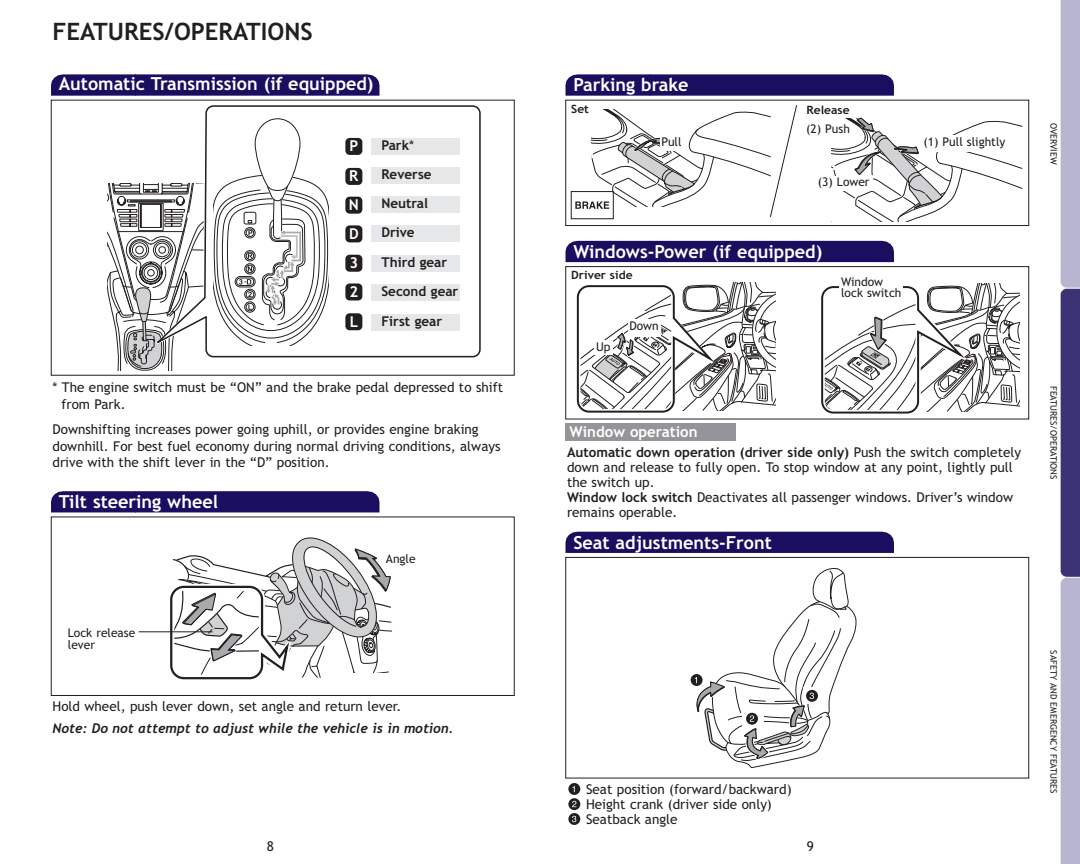
<style>
.page{position:relative;width:1080px;height:864px;background:#fff}
.page>*{position:absolute;margin:0;border:0;box-sizing:border-box;transform-origin:0 0}
.t1{font:700 24px "Trebuchet MS";color:#231f20}
.t2{font:700 18px "Trebuchet MS";color:#fff}
.t3{font:700 15px/29.2px "Trebuchet MS";color:#fff;text-align:justify}
.t4{font:13.5px/15px "Trebuchet MS";color:#231f20}
.t5{font:700 13.5px/28.8px "Trebuchet MS";color:#231f20}
.t6{font:italic 700 13.5px "Trebuchet";color:#231f20}
.t7{font:12px/12px "Trebuchet MS";color:#231f20}
.t8{font:700 11.4px "Trebuchet MS";color:#231f20;scale:1.05 1}
.t9{font:9px "Trebuchet MS";color:#231f20}
.s1{font-weight:400}
.s2{font-weight:700}
</style>
<div class="page">
<svg style="left:1060px;top:0;width:20px;height:864px;background:#9c98bb"></svg>
<svg style="left:51px;top:74px;width:328px;height:22px;background:#231766"></svg>
<svg style="left:205px;top:105px;width:276px;height:253px"></svg>
<svg style="left:107px;top:118px;width:221px;height:252px"></svg>
<div style="left:300px;top:364px;width:44px;height:10px;background:#fff"></div>
<div style="left:51px;top:119px;width:153px;height:64px;background:#fff"></div>
<div style="left:51px;top:491px;width:328px;height:21px;background:#1a0e60"></div>
<svg style="left:168px;top:537px;width:225px;height:143px"></svg>
<div style="left:51px;top:517px;width:463px;height:179px;border:1px solid #231f20"></div>
<hr style="left:139px;top:631px;width:74px;height:1px;background:#231f20">
<div style="left:371px;top:139px;width:89px;height:16px;background:#e6e7e9"></div>
<div style="left:371px;top:167px;width:89px;height:17px;background:#e6e7e9"></div>
<div style="left:371px;top:196px;width:89px;height:16px;background:#e6e7e9"></div>
<div style="left:371px;top:225px;width:89px;height:16px;background:#e6e7e9"></div>
<div style="left:371px;top:255px;width:89px;height:17px;background:#e6e7e9"></div>
<div style="left:371px;top:285px;width:89px;height:16px;background:#e6e7e9"></div>
<div style="left:371px;top:314px;width:89px;height:16px;background:#e6e7e9"></div>
<div style="left:345px;top:138px;width:17px;height:17px;background:#231f20;border-radius:4px"></div>
<div style="left:345px;top:168px;width:17px;height:17px;background:#231f20;border-radius:4px"></div>
<div style="left:345px;top:197px;width:17px;height:17px;background:#231f20;border-radius:4px"></div>
<div style="left:345px;top:225px;width:17px;height:17px;background:#231f20;border-radius:4px"></div>
<div style="left:345px;top:255px;width:17px;height:17px;background:#231f20;border-radius:4px"></div>
<div style="left:345px;top:283px;width:17px;height:17px;background:#231f20;border-radius:4px"></div>
<div style="left:345px;top:313px;width:17px;height:17px;background:#231f20;border-radius:4px"></div>
<div style="left:566px;top:532px;width:328px;height:21px;background:#1a0e60"></div>
<div style="left:566px;top:557px;width:463px;height:221px;border:1px solid #231f20"></div>
<div style="left:568px;top:783px;width:12px;height:12px;background:#231f20;border-radius:50%"></div>
<svg style="left:572px;top:786px;width:3px;height:6px"></svg>
<svg style="left:568px;top:798px;width:12px;height:12px"></svg>
<svg style="left:572px;top:801px;width:4px;height:6px"></svg>
<svg style="left:568px;top:813px;width:12px;height:12px"></svg>
<svg style="left:572px;top:816px;width:4px;height:6px"></svg>
<div style="left:691px;top:674px;width:12px;height:12px;background:#231f20;border-radius:50%"></div>
<svg style="left:695px;top:568px;width:161px;height:200px"></svg>
<div style="left:566px;top:100px;width:463px;height:126px;border:1px solid #231f20"></div>
<svg style="left:566px;top:74px;width:328px;height:22px;background:#231766"></svg>
<div style="left:571px;top:191px;width:43px;height:28px;border:1px solid #231f20"></div>
<div style="left:566px;top:241px;width:328px;height:21px;background:#1a0e60"></div>
<div style="left:566px;top:266px;width:463px;height:153px;border:1px solid #231f20"></div>
<svg style="left:576px;top:283px;width:200px;height:130px"></svg>
<svg style="left:821px;top:284px;width:199px;height:130px"></svg>
<div style="left:566px;top:424px;width:170px;height:17px;background:#939598"></div>
<div style="left:840px;top:273px;width:63px;height:31px;background:#fff"></div>
<div style="left:595px;top:340px;width:18px;height:15px;background:#fff"></div>
<div style="left:628px;top:319px;width:33px;height:18px;background:#fff"></div>
<svg style="left:831px;top:117px;width:191px;height:105px"></svg>
<div style="left:922px;top:136px;width:96px;height:16px;background:#fff"></div>
<div style="left:816px;top:176px;width:57px;height:14px;background:#fff"></div>
<svg style="left:575px;top:105px;width:222px;height:113px"></svg>
<h1 class="t1" style="left:53px;top:18px;width:262px">FEATURES/OPERATIONS</h1>
<h2 class="t2" style="left:59px;top:74px;width:316px">Automatic Transmission (if equipped)</h2>
<p class="t3" style="left:349px;top:132px;width:12px">P R N D 3<br>2<br>L</p>
<p class="t5" style="left:381px;top:131px;width:52px">Park<span class="s1">*<br></span>Reverse<br>Neutral<br>Drive</p>
<p class="t5" style="left:381px;top:248px;width:78px">Third gear<br>Second gear</p>
<p class="t5" style="left:381px;top:307px;width:62px">First gear</p>
<p class="t4" style="left:61px;top:379px;width:443px;line-height:16.5px;text-indent:-9px">* The engine switch must be “ON” and the brake pedal depressed to shift from Park.</p>
<p class="t4" style="left:53px;top:421px;width:450px;line-height:16.5px">Downshifting increases power going uphill, or provides engine braking downhill. For best fuel economy during normal driving conditions, always drive with the shift lever in the “D” position.</p>
<h2 class="t2" style="left:59px;top:491px;width:161px">Tilt steering wheel</h2>
<p class="t7" style="left:68px;top:626px;width:69px">Lock release lever</p>
<p class="t7" style="left:386px;top:552px;width:31px">Angle</p>
<p class="t4" style="left:53px;top:699px;width:350px">Hold wheel, push lever down, set angle and return lever.</p>
<p class="t6" style="left:53px;top:721px;width:403px">Note: Do not attempt to adjust while the vehicle is in motion.</p>
<p class="t4" style="left:267px;top:839px;width:9px">8</p>
<h2 class="t2" style="left:573px;top:75px;width:117px">Parking brake</h2>
<p class="t8" style="left:571px;top:102px;width:18px">Set</p>
<p class="t8" style="left:807px;top:103px;width:43px">Release</p>
<p class="t7" style="left:661px;top:136px;width:22px">Pull</p>
<p class="t7" style="left:806px;top:123px;width:45px">(2) Push</p>
<p class="t7" style="left:818px;top:176px;width:53px">(3) Lower</p>
<h2 class="t2" style="left:573px;top:241px;width:250px">Windows-Power (if equipped)</h2>
<p class="t8" style="left:571px;top:268px;width:60px">Driver side</p>
<p class="t7" style="left:596px;top:341px;width:16px">Up</p>
<p class="t7" style="left:629px;top:319px;width:31px">Down</p>
<p class="t7" style="left:841px;top:277px;width:62px;line-height:10.5px">Window lock switch</p>
<p class="t7" style="left:924px;top:136px;width:83px">(1) Pull slightly</p>
<p class="t3" style="left:570px;top:417px;width:130px">Window operation</p>
<p class="t4" style="left:567px;top:445px;width:456px"><span class="s2">Automatic down operation (driver side only)</span> Push the switch completely down and release to fully open. To stop window at any point, lightly pull the switch up.<br><span class="s2">Window lock switch</span> Deactivates all passenger windows. Driver’s window remains operable.</p>
<h2 class="t2" style="left:573px;top:532px;width:200px">Seat adjustments-Front</h2>
<p class="t9" style="left:1059px;top:123px;width:43px;rotate:90deg">OVERVIEW</p>
<p class="t9" style="left:1059px;top:386px;width:95px;rotate:90deg">FEATURES/OPERATIONS</p>
<p class="t4" style="left:586px;top:782px;width:207px">Seat position (forward/backward)<br>Height crank (driver side only)<br>Seatback angle</p>
<p class="t4" style="left:807px;top:839px;width:9px">9</p>
<p class="t9" style="left:1059px;top:650px;width:144px;rotate:90deg">SAFETY AND EMERGENCY FEATURES</p>
</div>
